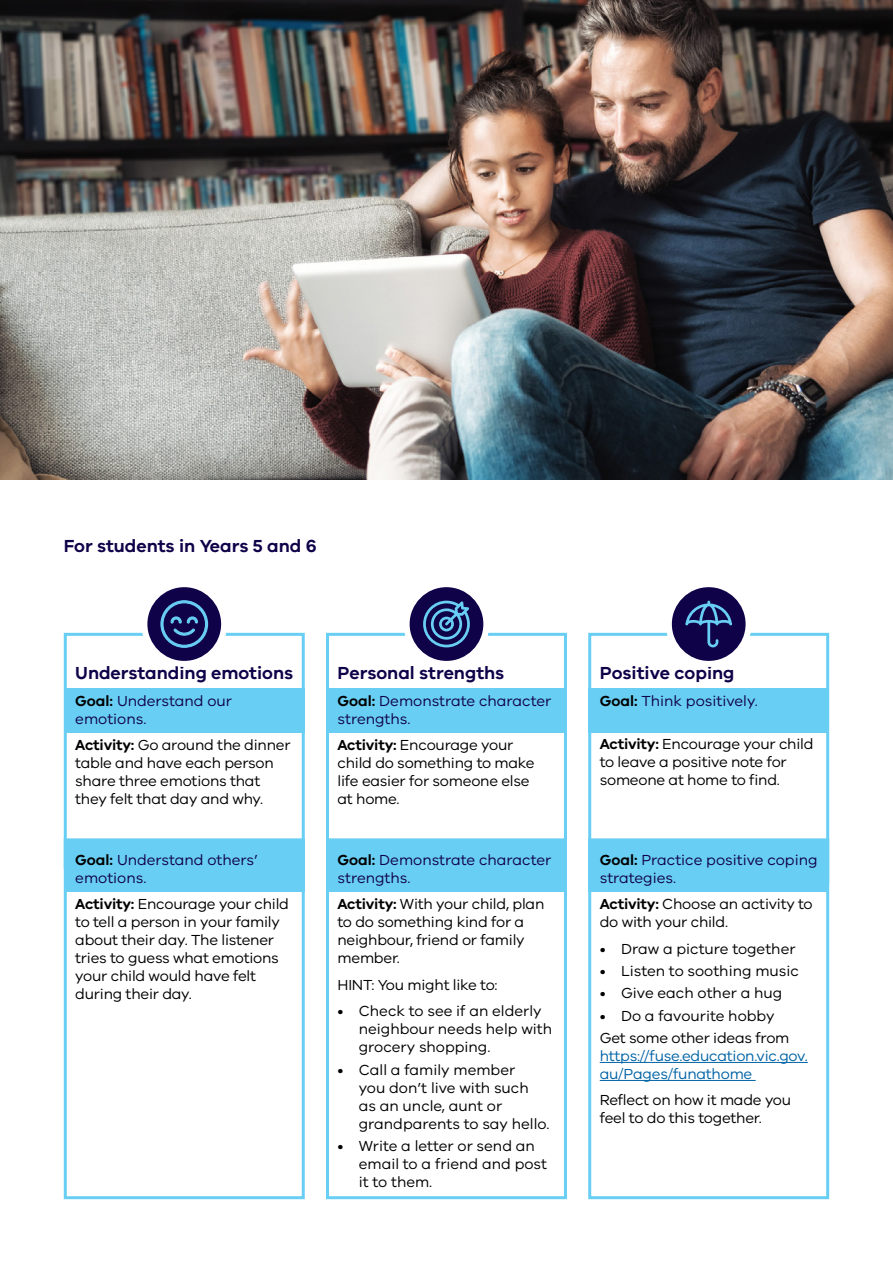
<style>
.page{position:relative;width:893px;height:1263px;background:#fff}
.page>*{position:absolute;margin:0;border:0;box-sizing:border-box;transform-origin:0 0}
.t1{font:600 18px "VIC";color:#100249}
.t2{font:15px/18px "VIC";letter-spacing:-.015em;color:#000}
.t3{font:15px/18px "VIC";color:#100249}
.t4{font:15px/18px "VIC";letter-spacing:-.015em;color:#0063a5}
.s1{font-weight:600;color:#000}
.s2{font-weight:600}
</style>
<div class="page">
<div style="left:326px;top:688px;width:241px;height:44px;background:#68cef3"></div>
<div style="left:64px;top:688px;width:241px;height:44px;background:#68cef3"></div>
<div style="left:588px;top:688px;width:241px;height:44px;background:#68cef3"></div>
<div style="left:64px;top:633px;width:241px;height:236px;border:3px solid #68cef3"></div>
<svg style="left:144px;top:584px;width:80px;height:80px;fill:#100249"></svg>
<div style="left:141px;top:581px;width:86px;height:86px;border:6px solid #fff;border-radius:50%"></div>
<svg style="left:160px;top:600px;width:49px;height:48px;background:#263674"></svg>
<div style="left:326px;top:633px;width:241px;height:250px;border:3px solid #68cef3"></div>
<svg style="left:407px;top:584px;width:79px;height:80px;background:#352a65"></svg>
<div style="left:404px;top:581px;width:85px;height:86px;border:6px solid #fff;border-radius:50%"></div>
<svg style="left:423px;top:601px;width:47px;height:46px;background:#304e88"></svg>
<div style="left:588px;top:633px;width:241px;height:250px;border:3px solid #68cef3"></div>
<svg style="left:669px;top:584px;width:80px;height:80px;background:#382d68"></svg>
<div style="left:666px;top:581px;width:86px;height:86px;border:6px solid #fff;border-radius:50%"></div>
<svg style="left:685px;top:601px;width:47px;height:46px;background:#232f6f"></svg>
<div style="left:64px;top:839px;width:241px;height:53px;background:#68cef3"></div>
<div style="left:326px;top:839px;width:241px;height:53px;background:#68cef3"></div>
<div style="left:588px;top:839px;width:241px;height:53px;background:#68cef3"></div>
<div style="left:64px;top:838px;width:241px;height:361px;border:3px solid #68cef3"></div>
<div style="left:326px;top:838px;width:241px;height:361px;border:3px solid #68cef3"></div>
<hr style="left:600px;top:1062px;width:208px;height:1px;background:#0063a5">
<hr style="left:600px;top:1080px;width:156px;height:1px;background:#0063a5">
<div style="left:588px;top:838px;width:241px;height:361px;border:3px solid #68cef3"></div>
<img style="left:0;top:0;width:893px;height:479px">
<p class="t1" style="left:64px;top:535px;width:255px">For students in Years 5 and 6</p>
<p class="t1" style="left:75px;top:662px;width:219px">Understanding emotions</p>
<p class="t3" style="left:75px;top:691px;width:158px"><span class="s1">Goal:</span> Understand our emotions.</p>
<p class="t2" style="left:75px;top:736px;width:217px"><span class="s2">Activity:</span> Go around the dinner table and have each person share three emotions that they felt that day and why.</p>
<p class="t3" style="left:75px;top:850px;width:184px"><span class="s1">Goal:</span> Understand others’ emotions.</p>
<p class="t2" style="left:75px;top:895px;width:215px"><span class="s2">Activity:</span> Encourage your child to tell a person in your family about their day. The listener tries to guess what emotions your child would have felt during their day.</p>
<p class="t1" style="left:337px;top:662px;width:168px">Personal strengths</p>
<p class="t3" style="left:337px;top:691px;width:215px"><span class="s1">Goal:</span> Demonstrate character strengths.</p>
<p class="t2" style="left:337px;top:736px;width:199px"><span class="s2">Activity:</span> Encourage your child do something to make life easier for someone else at home.</p>
<p class="t3" style="left:337px;top:850px;width:215px"><span class="s1">Goal:</span> Demonstrate character strengths.</p>
<p class="t2" style="left:337px;top:895px;width:208px"><span class="s2">Activity:</span> With your child, plan to do something kind for a neighbour, friend or family member.</p>
<p class="t2" style="left:337px;top:975px;width:162px">HINT: You might like to:</p>
<p class="t2" style="left:359px;top:1002px;width:195px;text-indent:-21px">• Check to see if an elderly neighbour needs help with grocery shopping.</p>
<p class="t2" style="left:359px;top:1060px;width:192px;text-indent:-21px">• Call a family member<br>you don’t live with such as an uncle, aunt or grandparents to say hello.</p>
<p class="t2" style="left:359px;top:1136px;width:190px;text-indent:-21px">• Write a letter or send an email to a friend and post it to them.</p>
<p class="t1" style="left:600px;top:662px;width:136px">Positive coping</p>
<p class="t3" style="left:600px;top:691px;width:160px"><span class="s1">Goal:</span> Think positively.</p>
<p class="t2" style="left:600px;top:735px;width:215px"><span class="s2">Activity:</span> Encourage your child to leave a positive note for someone at home to find.</p>
<p class="t3" style="left:600px;top:850px;width:219px"><span class="s1">Goal:</span> Practice positive coping strategies.</p>
<p class="t2" style="left:600px;top:895px;width:214px"><span class="s2">Activity:</span> Choose an activity to do with your child.</p>
<p class="t2" style="left:600px;top:939px;width:197px">• Draw a picture together</p>
<p class="t2" style="left:600px;top:962px;width:201px">• Listen to soothing music</p>
<p class="t2" style="left:600px;top:984px;width:184px">• Give each other a hug</p>
<p class="t2" style="left:600px;top:1004px;width:191px;line-height:22.2px">• Do a favourite hobby<br>Get some other ideas from</p>
<p class="t4" style="left:600px;top:1046px;width:210px">https://fuse.education.vic.gov. au/Pages/funathome</p>
<p class="t2" style="left:600px;top:1091px;width:193px">Reflect on how it made you feel to do this together.</p>
</div>
